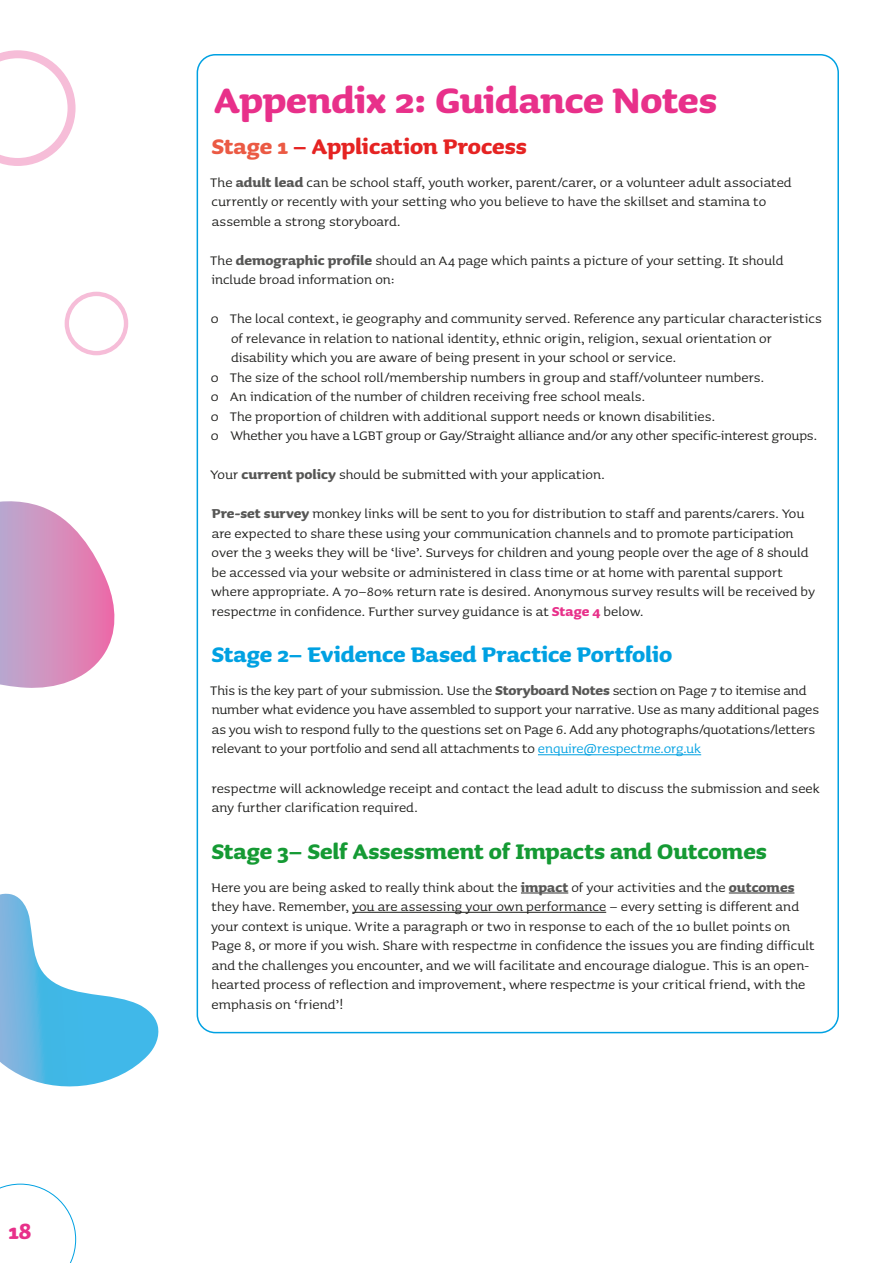
<style>
.page{position:relative;width:893px;height:1263px;background:#fff}
.page>*{position:absolute;margin:0;border:0;box-sizing:border-box;transform-origin:0 0}
.t1{font:700 45px "Sauna Pro";letter-spacing:-.005em;color:#e8308a}
.t2{font:700 27px "Sauna Pro";color:#159a34}
.t3{font:700 27px "Sauna Pro";color:#00a1e2}
.t4{font:700 27px "Sauna Pro";color:#e52322}
.t5{font:700 27px "Sauna Pro";color:#e8308a}
.t6{font:16.5px/19.5px "Sauna Pro";color:#1d1d1b}
.s1{color:#eb5a44}
.s2{font-weight:700;color:#575756}
.s3{font-style:italic}
.s4{font-weight:700;color:#e8308a}
.s5{color:#00a1e2}
.s6{font-style:italic;color:#00a1e2}
</style>
<div class="page">
<svg style="left:0;top:1184px;width:76px;height:79px"></svg>
<hr style="left:538px;top:754px;width:163px;height:1px;background:#00a1e2">
<hr style="left:521px;top:892px;width:47px;height:1px;background:#575756">
<hr style="left:729px;top:892px;width:65px;height:1px;background:#575756">
<hr style="left:352px;top:912px;width:254px;height:1px;background:#1d1d1b">
<svg style="left:0;top:50px;width:76px;height:116px"></svg>
<svg style="left:65px;top:292px;width:63px;height:63px"></svg>
<svg style="left:0;top:501px;width:115px;height:187px"></svg>
<svg style="left:0;top:893px;width:159px;height:194px"></svg>
<h2 class="t5" style="left:9px;top:1216px;width:24px">18</h2>
<h1 class="t1" style="left:214px;top:74px;width:504px">Appendix 2: Guidance Notes</h1>
<h2 class="t4" style="left:211px;top:130px;width:317px"><span class="s1">Stage 1</span> – Application Process</h2>
<p class="t6" style="left:210px;top:173px;width:583px">The <span class="s2">adult lead</span> can be school staff, youth worker, parent/carer, or a volunteer adult associated currently or recently with your setting who you believe to have the skillset and stamina to assemble a strong storyboard.</p>
<p class="t6" style="left:210px;top:251px;width:575px">The <span class="s2">demographic profile</span> should an A4 page which paints a picture of your setting. It should include broad information on:</p>
<p class="t6" style="left:211px;top:309px;width:612px">0 The local context, ie geography and community served. Reference any particular characteristics</p>
<p class="t6" style="left:231px;top:329px;width:542px">of relevance in relation to national identity, ethnic origin, religion, sexual orientation or</p>
<p class="t6" style="left:231px;top:348px;width:447px">disability which you are aware of being present in your school or service.</p>
<p class="t6" style="left:211px;top:368px;width:555px">0 The size of the school roll/membership numbers in group and staff/volunteer numbers.</p>
<p class="t6" style="left:211px;top:387px;width:436px">0 An indication of the number of children receiving free school meals.</p>
<p class="t6" style="left:211px;top:407px;width:506px">0 The proportion of children with additional support needs or known disabilities.</p>
<p class="t6" style="left:211px;top:426px;width:608px">0 Whether you have a LGBT group or Gay/Straight alliance and/or any other specific-interest groups.</p>
<p class="t6" style="left:211px;top:465px;width:396px">Your <span class="s2">current policy</span> should be submitted with your application.</p>
<p class="t6" style="left:211px;top:504px;width:605px"><span class="s2">Pre-set survey</span> monkey links will be sent to you for distribution to staff and parents/carers. You are expected to share these using your communication channels and to promote participation over the 3 weeks they will be ‘live’. Surveys for children and young people over the age of 8 should be accessed via your website or administered in class time or at home with parental support where appropriate. A 70–80% return rate is desired. Anonymous survey results will be received by respect<span class="s3">me</span> in confidence. Further survey guidance is at <span class="s4">Stage 4</span> below.</p>
<h2 class="t3" style="left:211px;top:638px;width:462px">Stage 2– Evidence Based Practice Portfolio</h2>
<p class="t6" style="left:210px;top:681px;width:610px">This is the key part of your submission. Use the <span class="s2">Storyboard Notes</span> section on Page 7 to itemise and number what evidence you have assembled to support your narrative. Use as many additional pages as you wish to respond fully to the questions set on Page 6. Add any photographs/quotations/letters relevant to your portfolio and send all attachments to <span class="s5">enquire@respect</span><span class="s6">me</span><span class="s5">.org.uk</span></p>
<p class="t6" style="left:212px;top:778px;width:610px">respect<span class="s3">me</span> will acknowledge receipt and contact the lead adult to discuss the submission and seek any further clarification required.</p>
<h2 class="t2" style="left:211px;top:835px;width:557px">Stage 3– Self Assessment of Impacts and Outcomes</h2>
<p class="t6" style="left:211px;top:877px;width:605px">Here you are being asked to really think about the <span class="s2">impact</span> of your activities and the <span class="s2">outcomes </span>they have. Remember, you are assessing your own performance – every setting is different and your context is unique. Write a paragraph or two in response to each of the 10 bullet points on Page 8, or more if you wish. Share with respect<span class="s3">me</span> in confidence the issues you are finding difficult and the challenges you encounter, and we will facilitate and encourage dialogue. This is an open&shy;hearted process of reflection and improvement, where respect<span class="s3">me</span> is your critical friend, with the emphasis on ‘friend’!</p>
</div>
